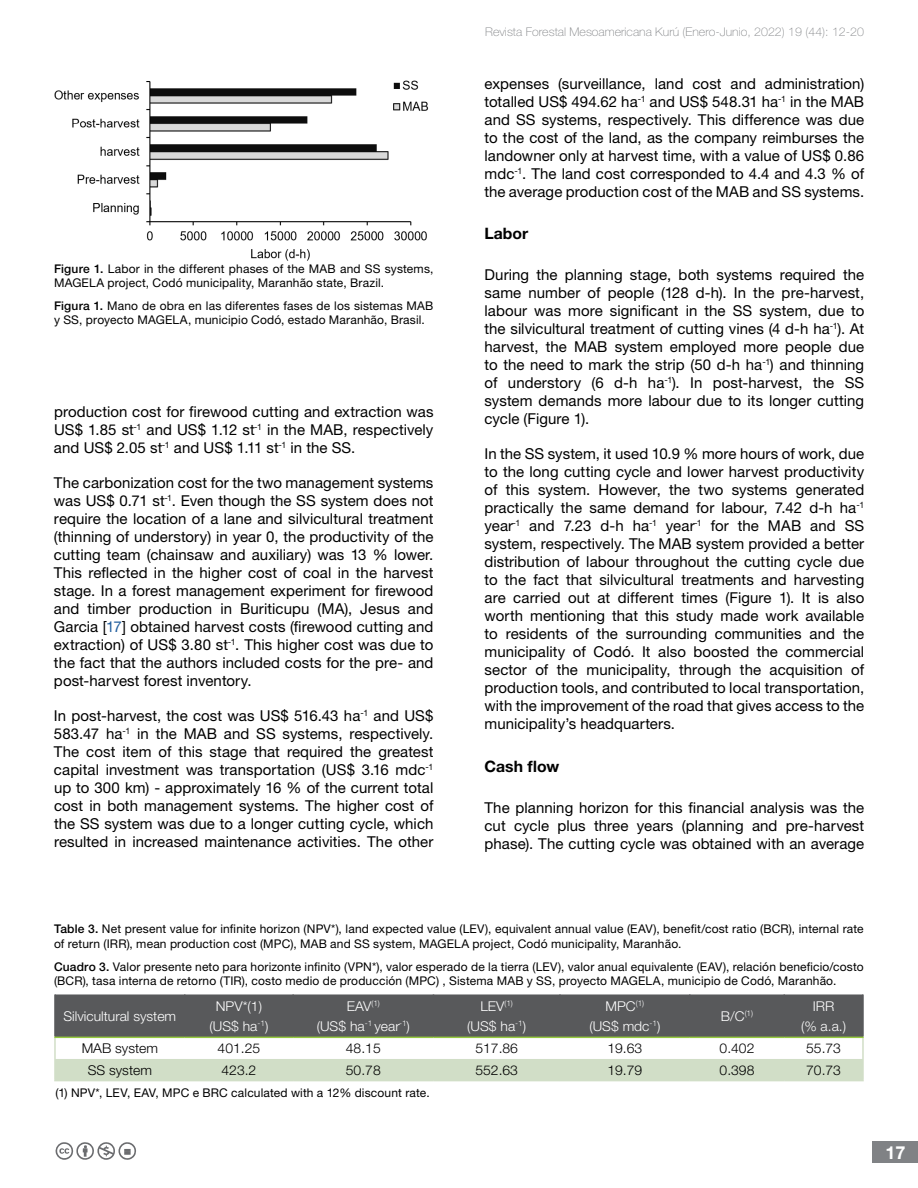
<style>
.page{position:relative;width:918px;height:1188px;background:#fff}
.page>*{position:absolute;margin:0;border:0;box-sizing:border-box;transform-origin:0 0}
.t1{font:700 18px "Helvetica Neue LT Std";color:#fff}
.t2{font:700 15.75px "Helvetica Neue LT Std";color:#000}
.t3{font:15px/18px "Helvetica Neue LT Std";letter-spacing:.005em;color:#000;text-align:justify}
.t4{font:300 13.5px/20.4px "Helvetica Neue LT Std";color:#fff;text-align:center}
.t5{font:300 13.5px "Helvetica Neue LT Std";color:#000}
.t6{font:12px/14.4px "Helvetica Neue LT Std";letter-spacing:.015em;color:#000}
.t7{font:100 12px "Helvetica Neue LT Std";color:#808285}
.s1{font-weight:500}
.s2{color:#215e9e}
</style>
<div class="page">
<div style="left:873px;top:1142px;width:45px;height:21px;background:#808285"></div>
<svg style="left:55px;top:1142px;width:81px;height:18px"></svg>
<img style="left:54px;top:80px;width:375px;height:181px">
<div style="left:56px;top:994px;width:806px;height:43px;background:#58595b"></div>
<div style="left:56px;top:1059px;width:806px;height:21px;background:#d1dec7"></div>
<hr style="left:184px;top:994px;width:1px;height:43px;background:#58595b">
<hr style="left:292px;top:994px;width:2px;height:43px;background:#58595b">
<hr style="left:433px;top:994px;width:1px;height:43px;background:#58595b">
<hr style="left:559px;top:994px;width:2px;height:43px;background:#58595b">
<hr style="left:689px;top:994px;width:2px;height:43px;background:#58595b">
<hr style="left:784px;top:994px;width:1px;height:43px;background:#58595b">
<hr style="left:54px;top:1038px;width:2px;height:21px;background:#d1dec7">
<hr style="left:862px;top:1038px;width:2px;height:21px;background:#d1dec7">
<hr style="left:54px;top:1059px;width:2px;height:21px;background:#d1dec7">
<hr style="left:862px;top:1059px;width:2px;height:21px;background:#d1dec7">
<hr style="left:54px;top:1080px;width:131px;height:1px;background:#d1dec7">
<hr style="left:185px;top:1080px;width:108px;height:1px;background:#d1dec7">
<hr style="left:293px;top:1080px;width:140px;height:1px;background:#d1dec7">
<hr style="left:433px;top:1080px;width:127px;height:1px;background:#d1dec7">
<hr style="left:560px;top:1080px;width:130px;height:1px;background:#d1dec7">
<hr style="left:690px;top:1080px;width:94px;height:1px;background:#d1dec7">
<hr style="left:784px;top:1080px;width:80px;height:1px;background:#d1dec7">
<hr style="left:54px;top:994px;width:2px;height:43px;background:#58595b">
<hr style="left:862px;top:994px;width:2px;height:43px;background:#58595b">
<hr style="left:54px;top:1037px;width:131px;height:1px;background:#95c93f">
<hr style="left:185px;top:1037px;width:108px;height:1px;background:#95c93f">
<hr style="left:293px;top:1037px;width:140px;height:1px;background:#95c93f">
<hr style="left:433px;top:1037px;width:127px;height:1px;background:#95c93f">
<hr style="left:560px;top:1037px;width:130px;height:1px;background:#95c93f">
<hr style="left:690px;top:1037px;width:94px;height:1px;background:#95c93f">
<hr style="left:784px;top:1037px;width:80px;height:1px;background:#95c93f">
<p class="t6" style="left:54px;top:261px;width:381px"><span class="s1">Figure 1.</span> Labor in the different phases of the MAB and SS systems,<br>MAGELA project, Codó municipality, Maranhão state, Brazil.</p>
<p class="t6" style="left:54px;top:298px;width:381px"><span class="s1">Figura 1.</span> Mano de obra en las diferentes fases de los sistemas MAB y SS, proyecto MAGELA, municipio Codó, estado Maranhão, Brasil.</p>
<p class="t3" style="left:54px;top:402px;width:381px">production cost for firewood cutting and extraction was US$ 1.85 st<sup>-1</sup> and US$ 1.12 st<sup>-1</sup> in the MAB, respectively and US$ 2.05 st<sup>-1</sup> and US$ 1.11 st<sup>-1</sup> in the SS.</p>
<p class="t3" style="left:54px;top:473px;width:381px">The carbonization cost for the two management systems was US$ 0.71 st<sup>-1</sup>. Even though the SS system does not require the location of a lane and silvicultural treatment (thinning of understory) in year 0, the productivity of the cutting team (chainsaw and auxiliary) was 13 % lower.<br>This reflected in the higher cost of coal in the harvest stage. In a forest management experiment for firewood and timber production in Buriticupu (MA), Jesus and Garcia [<span class="s2">17</span>] obtained harvest costs (firewood cutting and extraction) of US$ 3.80 st<sup>-1</sup>. This higher cost was due to the fact that the authors included costs for the pre- and post-harvest forest inventory.</p>
<p class="t3" style="left:54px;top:706px;width:381px">In post-harvest, the cost was US$ 516.43 ha<sup>-1</sup> and US$ 583.47 ha<sup>-1</sup> in the MAB and SS systems, respectively.<br>The cost item of this stage that required the greatest capital investment was transportation (US$ 3.16 mdc<sup>-1 </sup>up to 300 km) - approximately 16 % of the current total cost in both management systems. The higher cost of the SS system was due to a longer cutting cycle, which resulted in increased maintenance activities. The other</p>
<p class="t7" style="left:485px;top:25px;width:380px">Revista Forestal Mesoamericana Kurú (Enero-Junio, 2022) 19 (44): 12-20</p>
<p class="t3" style="left:485px;top:74px;width:381px">expenses (surveillance, land cost and administration) totalled US$ 494.62 ha<sup>-1</sup> and US$ 548.31 ha<sup>-1</sup> in the MAB and SS systems, respectively. This difference was due to the cost of the land, as the company reimburses the landowner only at harvest time, with a value of US$ 0.86 mdc<sup>-1</sup>. The land cost corresponded to 4.4 and 4.3 % of the average production cost of the MAB and SS systems.</p>
<p class="t2" style="left:485px;top:224px;width:45px">Labor</p>
<p class="t3" style="left:485px;top:266px;width:381px">During the planning stage, both systems required the same number of people (128 d-h). In the pre-harvest, labour was more significant in the SS system, due to the silvicultural treatment of cutting vines (4 d-h ha<sup>-1</sup>). At harvest, the MAB system employed more people due to the need to mark the strip (50 d-h ha<sup>-1</sup>) and thinning of understory (6 d-h ha<sup>-1</sup>). In post-harvest, the SS system demands more labour due to its longer cutting cycle (Figure 1).</p>
<p class="t3" style="left:485px;top:445px;width:381px">In the SS system, it used 10.9 % more hours of work, due to the long cutting cycle and lower harvest productivity of this system. However, the two systems generated practically the same demand for labour, 7.42 d-h ha<sup>-1 </sup>year<sup>-1</sup> and 7.23 d-h ha<sup>-1</sup> year<sup>-1</sup> for the MAB and SS system, respectively. The MAB system provided a better distribution of labour throughout the cutting cycle due to the fact that silvicultural treatments and harvesting are carried out at different times (Figure 1). It is also worth mentioning that this study made work available to residents of the surrounding communities and the municipality of Codó. It also boosted the commercial sector of the municipality, through the acquisition of production tools, and contributed to local transportation, with the improvement of the road that gives access to the municipality’s headquarters.</p>
<p class="t2" style="left:485px;top:756px;width:76px">Cash flow</p>
<p class="t3" style="left:485px;top:798px;width:381px">The planning horizon for this financial analysis was the cut cycle plus three years (planning and pre-harvest phase). The cutting cycle was obtained with an average</p>
<p class="t6" style="left:54px;top:922px;width:811px"><span class="s1">Table 3.</span> Net present value for infinite horizon (NPV*), land expected value (LEV), equivalent annual value (EAV), benefit/cost ratio (BCR), internal rate of return (IRR), mean production cost (MPC), MAB and SS system, MAGELA project, Codó municipality, Maranhão.</p>
<p class="t6" style="left:54px;top:959px;width:811px"><span class="s1">Cuadro 3.</span> Valor presente neto para horizonte infinito (VPN*), valor esperado de la tierra (LEV), valor anual equivalente (EAV), relación beneficio/costo (BCR), tasa interna de retorno (TIR), costo medio de producción (MPC) , Sistema MAB y SS, proyecto MAGELA, municipio de Codó, Maranhão.</p>
<p class="t4" style="left:64px;top:1005px;width:114px">Silvicultural system</p>
<p class="t4" style="left:210px;top:995px;width:60px">NPV*(1) (US$ ha<sup>-1</sup>)</p>
<p class="t4" style="left:317px;top:995px;width:95px">EAV<sup>(1)<br></sup>(US$ ha<sup>-1</sup> year<sup>-1</sup>)</p>
<p class="t4" style="left:467px;top:995px;width:60px">LEV<sup>(1) </sup>(US$ ha<sup>-1</sup>)</p>
<p class="t4" style="left:589px;top:995px;width:73px">MPC<sup>(1) </sup>(US$ mdc<sup>-1</sup>)</p>
<p class="t4" style="left:721px;top:1005px;width:34px">B/C<sup>(1)</sup></p>
<p class="t4" style="left:801px;top:995px;width:47px">IRR<br>(% a.a.)</p>
<p class="t5" style="left:82px;top:1040px;width:78px">MAB system</p>
<p class="t5" style="left:218px;top:1040px;width:44px">401.25</p>
<p class="t5" style="left:346px;top:1040px;width:36px">48.15</p>
<p class="t5" style="left:475px;top:1040px;width:44px">517.86</p>
<p class="t5" style="left:607px;top:1040px;width:36px">19.63</p>
<p class="t5" style="left:720px;top:1040px;width:36px">0.402</p>
<p class="t5" style="left:806px;top:1040px;width:36px">55.73</p>
<p class="t5" style="left:88px;top:1062px;width:66px">SS system</p>
<p class="t5" style="left:222px;top:1062px;width:36px">423.2</p>
<p class="t5" style="left:346px;top:1062px;width:36px">50.78</p>
<p class="t5" style="left:475px;top:1062px;width:44px">552.63</p>
<p class="t5" style="left:607px;top:1062px;width:36px">19.79</p>
<p class="t5" style="left:720px;top:1062px;width:36px">0.398</p>
<p class="t5" style="left:806px;top:1062px;width:36px">70.73</p>
<p class="t6" style="left:56px;top:1085px;width:376px">(1) NPV*, LEV, EAV, MPC e BRC calculated with a 12% discount rate.</p>
<p class="t1" style="left:885px;top:1141px;width:22px">17</p>
</div>
